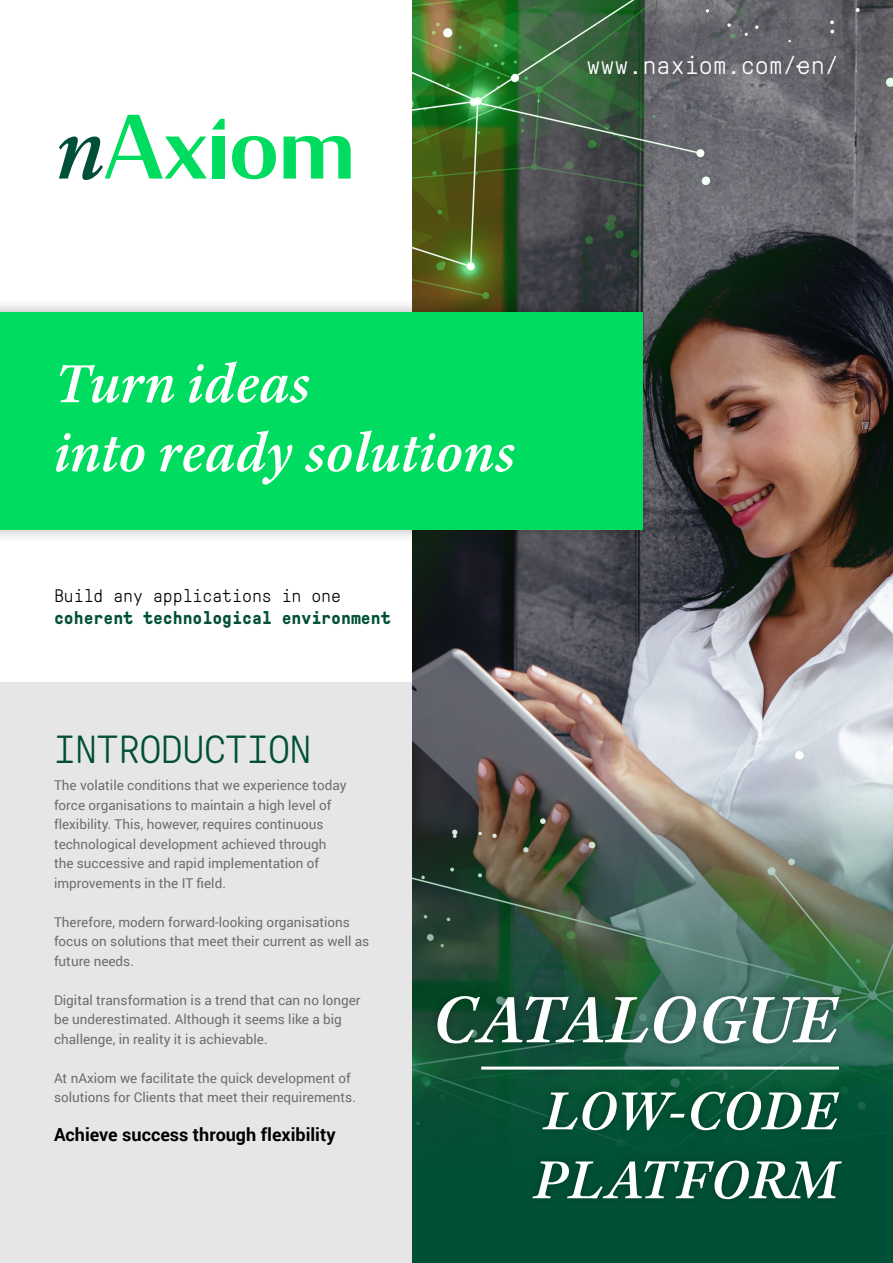
<style>
.page{position:relative;width:893px;height:1263px;background:#fff}
.page>*{position:absolute;margin:0;border:0;box-sizing:border-box;transform-origin:0 0}
.t1{font:italic 600 70.5px "Adobe Text Pro";letter-spacing:-.01em;color:#fff}
.t2{font:italic 600 57.45px/69px "Adobe Text Pro";color:#fff}
.t3{font:300 39px "GT Pressura Mono";color:#005037}
.t4{font:300 25.5px "GT Pressura Mono";color:#fff}
.t5{font:700 18px "GT Pressura Mono";color:#005037}
.t6{font:700 18px "Roboto";color:#000}
.t7{font:300 18px "GT Pressura Mono";color:#000}
.t8{font:13.5px/19.5px "Roboto";color:#706d6b}
</style>
<div class="page">
<div style="left:0;top:682px;width:425px;height:581px;background:#e6e6e6"></div>
<img style="left:412px;top:0;width:481px;height:719px">
<img style="left:412px;top:719px;width:481px;height:544px">
<svg style="left:284px;top:136px;width:67px;height:43px"></svg>
<svg style="left:232px;top:136px;width:44px;height:43px"></svg>
<svg style="left:59px;top:115px;width:166px;height:65px"></svg>
<div style="left:0;top:298px;width:656px;height:246px;background:#000;opacity:.3"></div>
<div style="left:0;top:313px;width:642px;height:217px;background:#00dc5f"></div>
<div style="left:428px;top:986px;width:422px;height:221px;background:#000;opacity:.3"></div>
<hr style="left:481px;top:1066px;width:358px;height:3px;background:#fff">
<h3 class="t4" style="left:586px;top:52px;width:254px">www.naxiom.com/en/</h3>
<h2 class="t2" style="left:54px;top:348px;width:463px">Turn ideas<br>into ready solutions</h2>
<h3 class="t7" style="left:54px;top:587px;width:289px">Build any applications in one</h3>
<h3 class="t5" style="left:54px;top:608px;width:338px">coherent technological environment</h3>
<h3 class="t3" style="left:54px;top:729px;width:259px">INTRODUCTION</h3>
<p class="t8" style="left:54px;top:775px;width:294px">The volatile conditions that we experience today force organisations to maintain a high level of flexibility. This, however, requires continuous technological development achieved through the successive and rapid implementation of improvements in the IT field.</p>
<p class="t8" style="left:54px;top:911px;width:317px">Therefore, modern forward-looking organisations focus on solutions that meet their current as well as future needs.</p>
<p class="t8" style="left:54px;top:989px;width:308px">Digital transformation is a trend that can no longer be underestimated. Although it seems like a big challenge, in reality it is achievable.</p>
<p class="t8" style="left:54px;top:1067px;width:303px">At nAxiom we facilitate the quick development of solutions for Clients that meet their requirements.</p>
<h3 class="t6" style="left:54px;top:1122px;width:283px">Achieve success through flexibility</h3>
<h1 class="t1" style="left:432px;top:974px;width:408px">CATALOGUE</h1>
<h2 class="t2" style="left:534px;top:1075px;width:307px">LOW-CODE<br>PLATFORM</h2>
</div>
